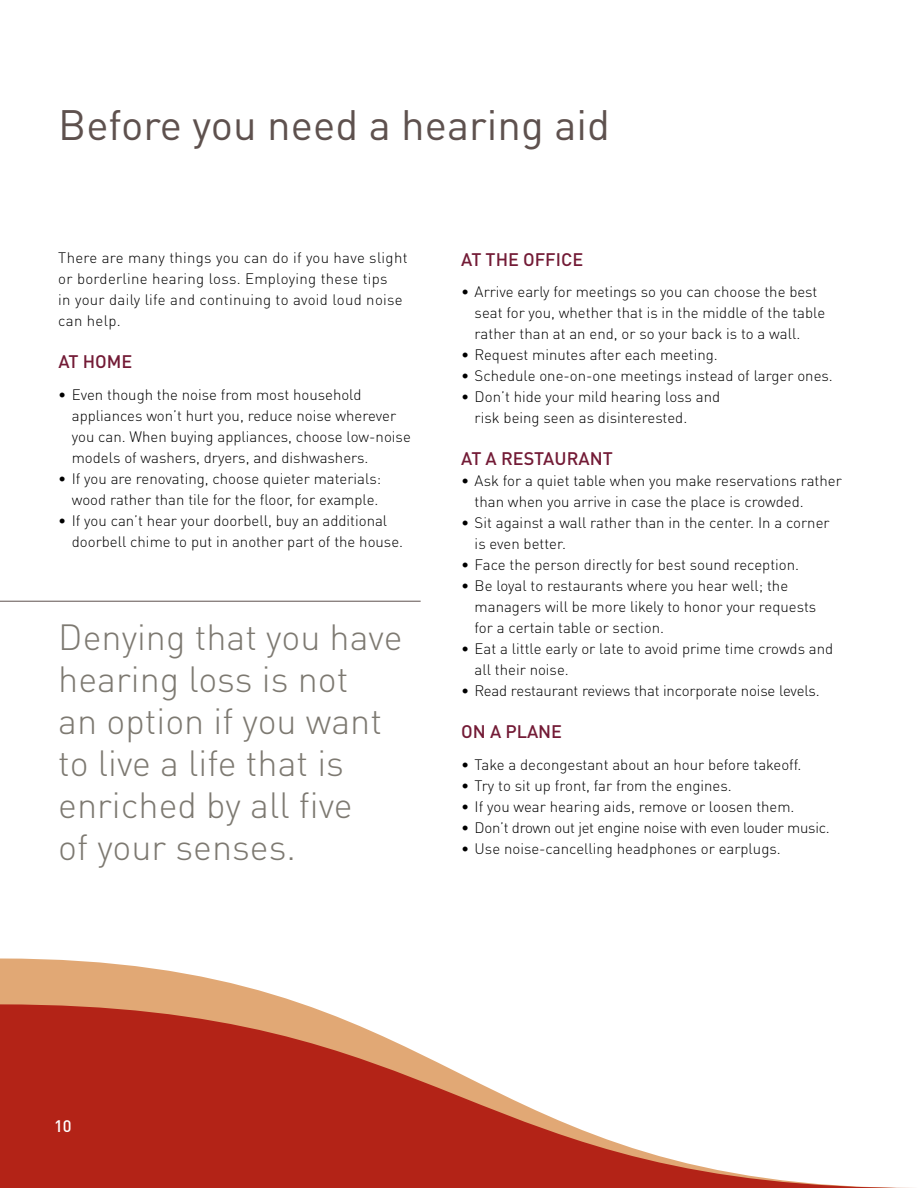
<style>
.page{position:relative;width:918px;height:1188px;background:#fff}
.page>*{position:absolute;margin:0;border:0;box-sizing:border-box;transform-origin:0 0}
.t1{font:42px "DINOT";color:#5e514e}
.t2{font:300 36px/42px "DINOT";color:#7d7971}
.t3{font:500 18px "DINOT";color:#731b36}
.t4{font:500 16.5px "DINOT";color:#fff}
.t5{font:300 15px/21px "DINOT";color:#000}
.t6{font:300 15px/21px "DINOT";letter-spacing:.02em;color:#000}
.t7{font:300 15px "DINOT";letter-spacing:-.02em;color:#000}
</style>
<div class="page">
<svg style="left:0;top:958px;width:302px;height:46px;fill:#e1a875"></svg>
<svg style="left:0;top:1004px;width:913px;height:184px"></svg>
<hr style="left:0;top:601px;width:421px;height:1px;background:#5e514e">
<h1 class="t1" style="left:58px;top:99px;width:553px">Before you need a hearing aid</h1>
<p class="t6" style="left:58px;top:247px;width:351px">There are many things you can do if you have slight or borderline hearing loss. Employing these tips<br>in your daily life and continuing to avoid loud noise can help.</p>
<p class="t3" style="left:58px;top:350px;width:75px">AT HOME</p>
<p class="t5" style="left:72px;top:384px;width:341px;text-indent:-14px">• Even though the noise from most household appliances won’t hurt you, reduce noise wherever you can. When buying appliances, choose low-noise models of washers, dryers, and dishwashers.</p>
<p class="t5" style="left:58px;top:468px;width:324px;text-align:right">• If you are renovating, choose quieter materials: wood rather than tile for the floor, for example.</p>
<p class="t5" style="left:72px;top:510px;width:333px;text-indent:-14px">• If you can’t hear your doorbell, buy an additional doorbell chime to put in another part of the house.</p>
<h2 class="t2" style="left:58px;top:615px;width:346px">Denying that you have hearing loss is not<br>an option if you want to live a life that is enriched by all five<br>of your senses.</h2>
<p class="t3" style="left:461px;top:248px;width:124px">AT THE OFFICE</p>
<p class="t5" style="left:475px;top:281px;width:352px;text-indent:-14px">• Arrive early for meetings so you can choose the best seat for you, whether that is in the middle of the table rather than at an end, or so your back is to a wall.</p>
<p class="t5" style="left:461px;top:344px;width:258px">• Request minutes after each meeting.</p>
<p class="t5" style="left:461px;top:365px;width:373px">• Schedule one-on-one meetings instead of larger ones.</p>
<p class="t5" style="left:475px;top:386px;width:247px;text-indent:-14px">• Don’t hide your mild hearing loss and risk being seen as disinterested.</p>
<p class="t3" style="left:461px;top:447px;width:118px">AT A R ESTAURAN</p>
<p class="t3" style="left:603px;top:447px;width:12px">T</p>
<p class="t5" style="left:475px;top:470px;width:369px;text-indent:-14px">• Ask for a quiet table when you make reservations rather than when you arrive in case the place is crowded.</p>
<p class="t5" style="left:475px;top:512px;width:356px;text-indent:-14px">• Sit against a wall rather than in the center. In a corner is even better.</p>
<p class="t5" style="left:461px;top:554px;width:339px">• Face the person directly for best sound reception.</p>
<p class="t5" style="left:475px;top:575px;width:343px;text-indent:-14px">• Be loyal to restaurants where you hear well; the managers will be more likely to honor your requests for a certain table or section.</p>
<p class="t5" style="left:475px;top:638px;width:360px;text-indent:-14px">• Eat a little early or late to avoid prime time crowds and all their noise.</p>
<p class="t5" style="left:461px;top:680px;width:360px">• Read restaurant reviews that incorporate noise levels.</p>
<p class="t3" style="left:461px;top:720px;width:102px">ON APLANE</p>
<p class="t5" style="left:461px;top:754px;width:342px">• Take a decongestant about an hour before takeoff.</p>
<p class="t5" style="left:461px;top:775px;width:272px">• Try to sit up front, far from the engines.</p>
<p class="t5" style="left:461px;top:796px;width:335px">• If you wear hearing aids, remove or loosen them.</p>
<p class="t7" style="left:461px;top:818px;width:370px">• Don’t drown out jet engine noise with even louder music.</p>
<p class="t5" style="left:461px;top:838px;width:321px">• Use noise-cancelling headphones or earplugs.</p>
<p class="t4" style="left:54px;top:1116px;width:19px">10</p>
</div>
